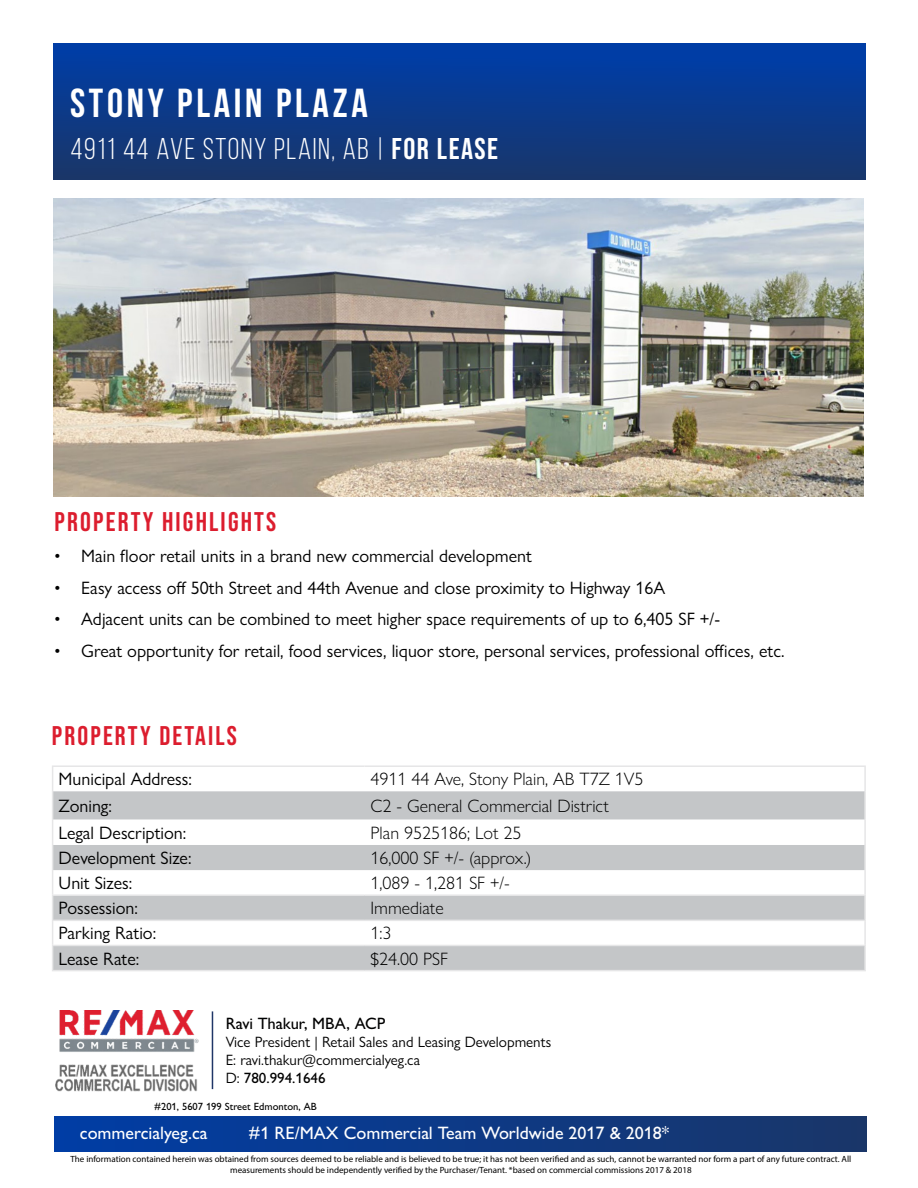
<style>
.page{position:relative;width:918px;height:1188px;background:#fff}
.page>*{position:absolute;margin:0;border:0;box-sizing:border-box;transform-origin:0 0}
.t1{font:700 40.5px "Bebas Neue";letter-spacing:.09em;color:#fff}
.t2{font:30px "Bebas Neue";letter-spacing:.05em;color:#fff}
.t3{font:27px "Bebas Neue";letter-spacing:.08em;color:#dc1d2e}
.t4{font:18px "Gill Sans Nova";color:#000}
.t5{font:300 18px "Gill Sans Nova";color:#000}
.t6{font:500 18px "Gill Sans Nova";color:#fff}
.t7{font:500 16.5px "Gill Sans Nova";color:#000101}
.t8{font:15px/18px "Gill Sans Nova";color:#000101}
.t9{font:500 10.5px "Gill Sans Nova";color:#000101}
.t10{font:9px/10.8px "Myriad Pro";color:#000;text-align:center}
.s1{font-style:inherit}
.s2{font-weight:500}
</style>
<div class="page">
<svg style="left:53px;top:791px;width:811px;height:179px;fill:#c4c6c8"></svg>
<hr style="left:52px;top:765px;width:313px;height:2px;background:#e6e6e7">
<hr style="left:365px;top:765px;width:501px;height:2px;background:#e6e6e7">
<hr style="left:864px;top:767px;width:2px;height:24px;background:#e6e6e7">
<hr style="left:864px;top:791px;width:2px;height:28px;background:#e6e6e7">
<hr style="left:864px;top:819px;width:2px;height:26px;background:#e6e6e7">
<hr style="left:864px;top:845px;width:2px;height:25px;background:#e6e6e7">
<hr style="left:864px;top:870px;width:2px;height:24px;background:#e6e6e7">
<hr style="left:52px;top:894px;width:313px;height:2px;background:#e6e6e7">
<hr style="left:365px;top:894px;width:501px;height:2px;background:#e6e6e7">
<hr style="left:864px;top:896px;width:2px;height:24px;background:#e6e6e7">
<hr style="left:52px;top:920px;width:313px;height:1px;background:#e6e6e7">
<hr style="left:365px;top:920px;width:501px;height:1px;background:#e6e6e7">
<hr style="left:864px;top:921px;width:2px;height:24px;background:#e6e6e7">
<hr style="left:52px;top:945px;width:313px;height:1px;background:#e6e6e7">
<svg style="left:52px;top:767px;width:1px;height:203px"></svg>
<hr style="left:365px;top:945px;width:501px;height:1px;background:#e6e6e7">
<hr style="left:864px;top:946px;width:2px;height:24px;background:#e6e6e7">
<hr style="left:52px;top:970px;width:313px;height:1px;background:#e6e6e7">
<hr style="left:365px;top:970px;width:501px;height:1px;background:#e6e6e7">
<div style="left:54px;top:1116px;width:812px;height:36px;background:linear-gradient(to right,#003da5,#1a3669)"></div>
<hr style="left:212px;top:1011px;width:1px;height:78px;background:#1f3667">
<img style="left:54px;top:198px;width:810px;height:299px">
<img style="left:55px;top:1010px;width:144px;height:82px">
<div style="left:54px;top:43px;width:812px;height:137px;background:linear-gradient(to bottom,#003eaa,#19366a)"></div>
<h1 class="t1" style="left:70px;top:81px;width:299px">STONY PLAIN PLAZA</h1>
<h2 class="t2" style="left:70px;top:132px;width:429px">4911 44 AVE STONY PLAIN, AB | <span class="s1">FOR LEASE</span></h2>
<h3 class="t3" style="left:55px;top:507px;width:223px">PROPERTY HIGHLIGHTS</h3>
<p class="t4" style="left:54px;top:545px;width:479px">• Main floor retail units in a brand new commercial development</p>
<p class="t4" style="left:54px;top:577px;width:613px">• Easy access off 50th Street and 44th Avenue and close proximity to Highway 16A</p>
<p class="t4" style="left:54px;top:608px;width:668px">• Adjacent units can be combined to meet higher space requirements of up to 6,405 SF +/-</p>
<p class="t4" style="left:54px;top:640px;width:732px">• Great opportunity for retail, food services, liquor store, personal services, professional offices, etc.</p>
<h3 class="t3" style="left:52px;top:720px;width:187px">PROPERTY DETAILS</h3>
<p class="t4" style="left:59px;top:768px;width:135px">Municipal Address:</p>
<p class="t5" style="left:371px;top:768px;width:274px">4911 44 Ave, Stony Plain, AB T7Z 1V5</p>
<p class="t4" style="left:59px;top:795px;width:55px">Zoning:</p>
<p class="t5" style="left:371px;top:795px;width:240px">C2 - General Commercial District</p>
<p class="t4" style="left:59px;top:822px;width:129px">Legal Description:</p>
<p class="t5" style="left:371px;top:822px;width:153px">Plan 9525186; Lot 25</p>
<p class="t4" style="left:59px;top:847px;width:134px">Development Size:</p>
<p class="t5" style="left:371px;top:847px;width:162px">16,000 SF +/- (approx.)</p>
<p class="t4" style="left:59px;top:872px;width:75px">Unit Sizes:</p>
<p class="t5" style="left:371px;top:872px;width:141px">1,089 - 1,281 SF +/-</p>
<p class="t4" style="left:59px;top:897px;width:81px">Possession:</p>
<p class="t5" style="left:371px;top:897px;width:75px">Immediate</p>
<p class="t4" style="left:59px;top:922px;width:99px">Parking Ratio:</p>
<p class="t5" style="left:371px;top:922px;width:22px">1:3</p>
<p class="t4" style="left:59px;top:948px;width:82px">Lease Rate:</p>
<p class="t5" style="left:371px;top:948px;width:79px">$24.00 PSF</p>
<p class="t7" style="left:226px;top:1013px;width:161px">Ravi Thakur, MBA, ACP</p>
<p class="t8" style="left:226px;top:1032px;width:327px">Vice President | Retail Sales and Leasing Developments<br>E: ravi.thakur@commercialyeg.ca<br>D: <span class="s2">780.994.1646</span></p>
<p class="t9" style="left:154px;top:1100px;width:164px">#201, 5607 199 Street Edmonton, AB</p>
<p class="t6" style="left:80px;top:1122px;width:129px">commercialyeg.ca</p>
<p class="t6" style="left:249px;top:1122px;width:422px">#1 RE/MAX Commercial Team Worldwide 2017 &amp; 2018*</p>
<p class="t10" style="left:71px;top:1153px;width:782px">The information contained herein was obtained from sources deemed to be reliable and is believed to be true; it has not been verified and as such, cannot be warranted nor form a part of any future contract. All measurements should be independently verified by the Purchaser/Tenant. *based on commercial commissions 2017 &amp; 2018</p>
</div>
